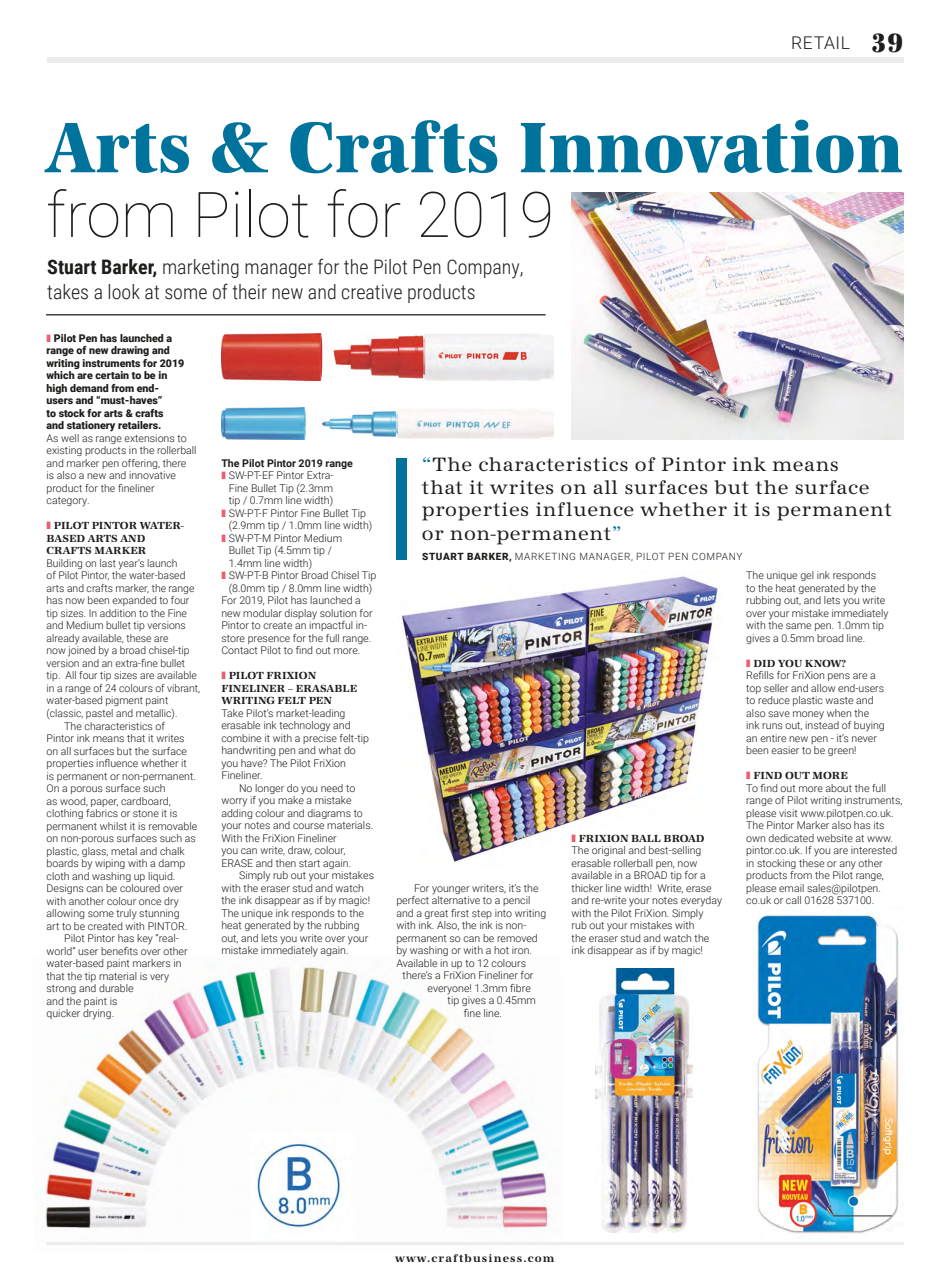
<style>
.page{position:relative;width:939px;height:1276px;background:#fff}
.page>*{position:absolute;margin:0;border:0;box-sizing:border-box;transform-origin:0 0}
.t1{font:73.88px "URW Antiqua T Extr Bold Extr Narr";color:#00739c}
.t2{font:100 63px "Roboto";color:#1d1d1b}
.t3{font:20px/22.9px "URW Antiqua";letter-spacing:.03em;color:#1d1d1b}
.t4{font:300 20px/25px "Roboto Condensed";color:#1d1d1b}
.t5{font:300 17.5px "Roboto";letter-spacing:.035em;color:#1d1d1b}
.t6{font:700 11.25px "URW Antiqua";letter-spacing:.1em;color:#1d1d1b}
.t7{font:300 10.62px/12.5px "Roboto";color:#1d1d1b}
.t8{font:900 10.62px/12.5px "Roboto";color:#1d1d1b}
.t9{font:700 10.62px/12.5px "URW Antiqua";color:#1d1d1b}
.t10{font:700 10.62px "Roboto";color:#1d1d1b}
.t11{font:300 10px "Roboto";letter-spacing:.065em;color:#1d1d1b}
.s1{font-family:"URW Antiqua T Extr Bold Extr Narr";font-weight:400;font-size:27.5px}
.s2{font-weight:700}
.s3{color:#ec5f72}
.s4{color:#00739c}
.s5{font-weight:900}
</style>
<div class="page">
<div style="left:397px;top:458px;width:10px;height:101px;background:#00739c"></div>
<img style="left:221px;top:334px;width:332px;height:46px">
<img style="left:402px;top:576px;width:317px;height:288px">
<img style="left:221px;top:407px;width:332px;height:32px">
<img style="left:752px;top:913px;width:152px;height:321px">
<img style="left:596px;top:968px;width:96px;height:264px">
<img style="left:572px;top:192px;width:332px;height:247px">
<img style="left:45px;top:965px;width:504px;height:263px">
<img style="left:249px;top:1131px;width:105px;height:97px">
<hr style="left:46px;top:1242px;width:858px;height:3px;background:#ededed">
<div style="left:47px;top:58px;width:857px;height:5px;background:#ededed"></div>
<hr style="left:46px;top:314px;width:500px;height:1px;background:#1d1d1b">
<h3 class="t5" style="left:791px;top:31px;width:114px">RETAIL <span class="s1">39</span></h3>
<h1 class="t1" style="left:46px;top:104px;width:859px">Arts &amp; Crafts Innovation</h1>
<h2 class="t2" style="left:46px;top:170px;width:509px">from Pilot for 2019</h2>
<h3 class="t4" style="left:47px;top:253px;width:478px"><span class="s2">Stuart Barker,</span> marketing manager for the Pilot Pen Company, takes a look at some of their new and creative products</h3>
<p class="t8" style="left:47px;top:331px;width:139px"><span class="s3">❚</span> Pilot Pen has launched a range of new drawing and writing instruments for 2019 which are certain to be in high demand from end&shy;users and “must-haves”<br>to stock for arts &amp; crafts<br>and stationery retailers.</p>
<p class="t7" style="left:47px;top:431px;width:152px">As well as range extensions to existing products in the rollerball and marker pen offering, there is also a new and innovative product for the fineliner category.</p>
<p class="t9" style="left:47px;top:519px;width:139px"><span class="s3">❚</span> PILOT PINTOR WATER-<br>BASED ARTS AND<br>CRAFTS MARKER</p>
<p class="t7" style="left:47px;top:556px;width:133px">Building on last year’s launch</p>
<p class="t7" style="left:47px;top:569px;width:140px">of Pilot Pintor, the water-based</p>
<p class="t7" style="left:47px;top:581px;width:149px">arts and crafts marker, the range</p>
<p class="t7" style="left:47px;top:594px;width:144px">has now been expanded to four</p>
<p class="t7" style="left:47px;top:606px;width:142px">tip sizes. In addition to the Fine</p>
<p class="t7" style="left:47px;top:619px;width:141px">and Medium bullet tip versions</p>
<p class="t7" style="left:47px;top:631px;width:123px">already available, these are</p>
<p class="t7" style="left:47px;top:644px;width:144px">now joined by a broad chisel-tip</p>
<p class="t7" style="left:47px;top:656px;width:140px">version and an extra-fine bullet</p>
<p class="t7" style="left:47px;top:669px;width:152px">tip. All four tip sizes are available</p>
<p class="t7" style="left:47px;top:681px;width:155px">in a range of 24 colours of vibrant,</p>
<p class="t7" style="left:47px;top:694px;width:123px">water-based pigment paint</p>
<p class="t7" style="left:47px;top:706px;width:132px">(classic, pastel and metallic).</p>
<p class="t7" style="left:64px;top:719px;width:102px">The characteristics of</p>
<p class="t7" style="left:47px;top:731px;width:140px">Pintor ink means that it writes</p>
<p class="t7" style="left:47px;top:744px;width:142px">on all surfaces but the surface</p>
<p class="t7" style="left:47px;top:756px;width:142px">properties influence whether it</p>
<p class="t7" style="left:47px;top:769px;width:151px">is permanent or non-permanent.</p>
<p class="t7" style="left:47px;top:781px;width:121px">On a porous surface such</p>
<p class="t7" style="left:47px;top:794px;width:126px">as wood, paper, cardboard,</p>
<p class="t7" style="left:47px;top:806px;width:133px">clothing fabrics or stone it is</p>
<p class="t7" style="left:47px;top:819px;width:152px">permanent whilst it is removable</p>
<p class="t7" style="left:47px;top:831px;width:151px">on non-porous surfaces such as</p>
<p class="t7" style="left:47px;top:844px;width:140px">plastic, glass, metal and chalk</p>
<p class="t7" style="left:47px;top:856px;width:140px">boards by wiping with a damp</p>
<p class="t7" style="left:47px;top:869px;width:130px">cloth and washing up liquid.</p>
<p class="t7" style="left:47px;top:881px;width:138px">Designs can be coloured over</p>
<p class="t7" style="left:47px;top:894px;width:134px">with another colour once dry</p>
<p class="t7" style="left:47px;top:906px;width:135px">allowing some truly stunning</p>
<p class="t7" style="left:47px;top:919px;width:142px">art to be created with PINTOR.</p>
<p class="t7" style="left:64px;top:931px;width:116px">Pilot Pintor has key “real-</p>
<p class="t7" style="left:47px;top:944px;width:143px">world” user benefits over other</p>
<p class="t7" style="left:47px;top:956px;width:137px">water-based paint markers in</p>
<p class="t7" style="left:47px;top:969px;width:124px">that the tip material is very</p>
<p class="t7" style="left:47px;top:981px;width:89px">strong and durable</p>
<p class="t7" style="left:47px;top:994px;width:72px">and the paint is</p>
<p class="t7" style="left:47px;top:1006px;width:69px">quicker drying.</p>
<p class="t10" style="left:221px;top:455px;width:133px">The Pilot Pintor 2019 range</p>
<p class="t7" style="left:221px;top:469px;width:114px"><span class="s3">❚</span> SW-PT-EF Pintor Extra-</p>
<p class="t7" style="left:229px;top:481px;width:106px">Fine Bullet Tip (2.3mm</p>
<p class="t7" style="left:229px;top:494px;width:106px">tip / 0.7mm line width)</p>
<p class="t7" style="left:221px;top:506px;width:146px"><span class="s3">❚</span> SW-PT-F Pintor Fine Bullet Tip</p>
<p class="t7" style="left:229px;top:519px;width:145px">(2.9mm tip / 1.0mm line width)</p>
<p class="t7" style="left:221px;top:531px;width:122px"><span class="s3">❚</span> SW-PT-M Pintor Medium</p>
<p class="t7" style="left:229px;top:544px;width:105px">Bullet Tip (4.5mm tip /</p>
<p class="t7" style="left:229px;top:556px;width:85px">1.4mm line width)</p>
<p class="t7" style="left:221px;top:569px;width:156px"><span class="s3">❚</span> SW-PT-B Pintor Broad Chisel Tip</p>
<p class="t7" style="left:229px;top:581px;width:145px">(8.0mm tip / 8.0mm line width)</p>
<p class="t7" style="left:221px;top:594px;width:141px">For 2019, Pilot has launched a</p>
<p class="t7" style="left:221px;top:606px;width:153px">new modular display solution for</p>
<p class="t7" style="left:221px;top:619px;width:147px">Pintor to create an impactful in-</p>
<p class="t7" style="left:221px;top:631px;width:151px">store presence for the full range.</p>
<p class="t7" style="left:221px;top:644px;width:141px">Contact Pilot to find out more.</p>
<p class="t9" style="left:221px;top:669px;width:137px"><span class="s3">❚</span> PILOT FRIXION<br>FINELINER – ERASABLE<br>WRITING FELT PEN</p>
<p class="t7" style="left:221px;top:706px;width:149px">Take Pilot’s market-leading erasable ink technology and combine it with a precise felt-tip handwriting pen and what do you have? The Pilot FriXion<br>Fineliner.</p>
<p class="t7" style="left:221px;top:781px;width:153px;text-indent:18px">No longer do you need to worry if you make a mistake adding colour and diagrams to your notes and course materials.<br>With the FriXion Fineliner<br>you can write, draw, colour,<br>ERASE and then start again.</p>
<p class="t7" style="left:221px;top:869px;width:154px;text-indent:18px">Simply rub out your mistakes with the eraser stud and watch the ink disappear as if by magic!<br>The unique ink responds to the heat generated by the rubbing out, and lets you write over your mistake immediately again.</p>
<h3 class="t3" style="left:422px;top:453px;width:471px"><span class="s4">“</span>The characteristics of Pintor ink means<br>that it writes on all surfaces but the surface properties influence whether it is permanent or non-permanent<span class="s4">”</span></h3>
<p class="t11" style="left:422px;top:549px;width:322px"><span class="s5">STUART BARKER,</span> MARKETING MANAGER, PILOT PEN COMPANY</p>
<p class="t7" style="left:414px;top:881px;width:126px">For younger writers, it’s the</p>
<p class="t7" style="left:396px;top:894px;width:136px">perfect alternative to a pencil</p>
<p class="t7" style="left:396px;top:906px;width:151px">and a great first step into writing</p>
<p class="t7" style="left:396px;top:919px;width:132px">with ink. Also, the ink is non-</p>
<p class="t7" style="left:396px;top:931px;width:143px">permanent so can be removed</p>
<p class="t7" style="left:396px;top:944px;width:137px">by washing or with a hot iron.</p>
<p class="t7" style="left:396px;top:956px;width:131px">Available in up to 12 colours</p>
<p class="t7" style="left:403px;top:969px;width:132px">there’s a FriXion Fineliner for</p>
<p class="t7" style="left:428px;top:981px;width:105px">everyone! 1.3mm fibre</p>
<p class="t7" style="left:448px;top:994px;width:90px">tip gives a 0.45mm</p>
<p class="t7" style="left:464px;top:1006px;width:40px">fine line.</p>
<p class="t9" style="left:572px;top:832px;width:134px"><span class="s3">❚</span> FRIXION BALL BROAD</p>
<p class="t7" style="left:572px;top:844px;width:152px">The original and best-selling erasable rollerball pen, now available in a BROAD tip for a thicker line width! Write, erase and re-write your notes everyday with the Pilot FriXion. Simply<br>rub out your mistakes with<br>the eraser stud and watch the ink disappear as if by magic!</p>
<p class="t7" style="left:746px;top:568px;width:144px">The unique gel ink responds<br>to the heat generated by the rubbing out, and lets you write over your mistake immediately with the same pen. 1.0mm tip gives a 0.5mm broad line.</p>
<p class="t9" style="left:746px;top:657px;width:101px"><span class="s3">❚</span> DID YOU KNOW?</p>
<p class="t7" style="left:746px;top:668px;width:140px">Refills for FriXion pens are a top seller and allow end-users to reduce plastic waste and also save money when the ink runs out, instead of buying an entire new pen - it’s never been easier to be green!</p>
<p class="t9" style="left:746px;top:769px;width:103px"><span class="s3">❚</span> FIND OUT MORE</p>
<p class="t7" style="left:746px;top:781px;width:158px">To find out more about the full range of Pilot writing instruments, please visit www.pilotpen.co.uk.<br>The Pintor Marker also has its own dedicated website at www. pintor.co.uk. If you are interested in stocking these or any other products from the Pilot range, please email sales@pilotpen. co.uk or call 01628 537100.</p>
<p class="t6" style="left:395px;top:1251px;width:161px">www.craftbusiness.com</p>
</div>
